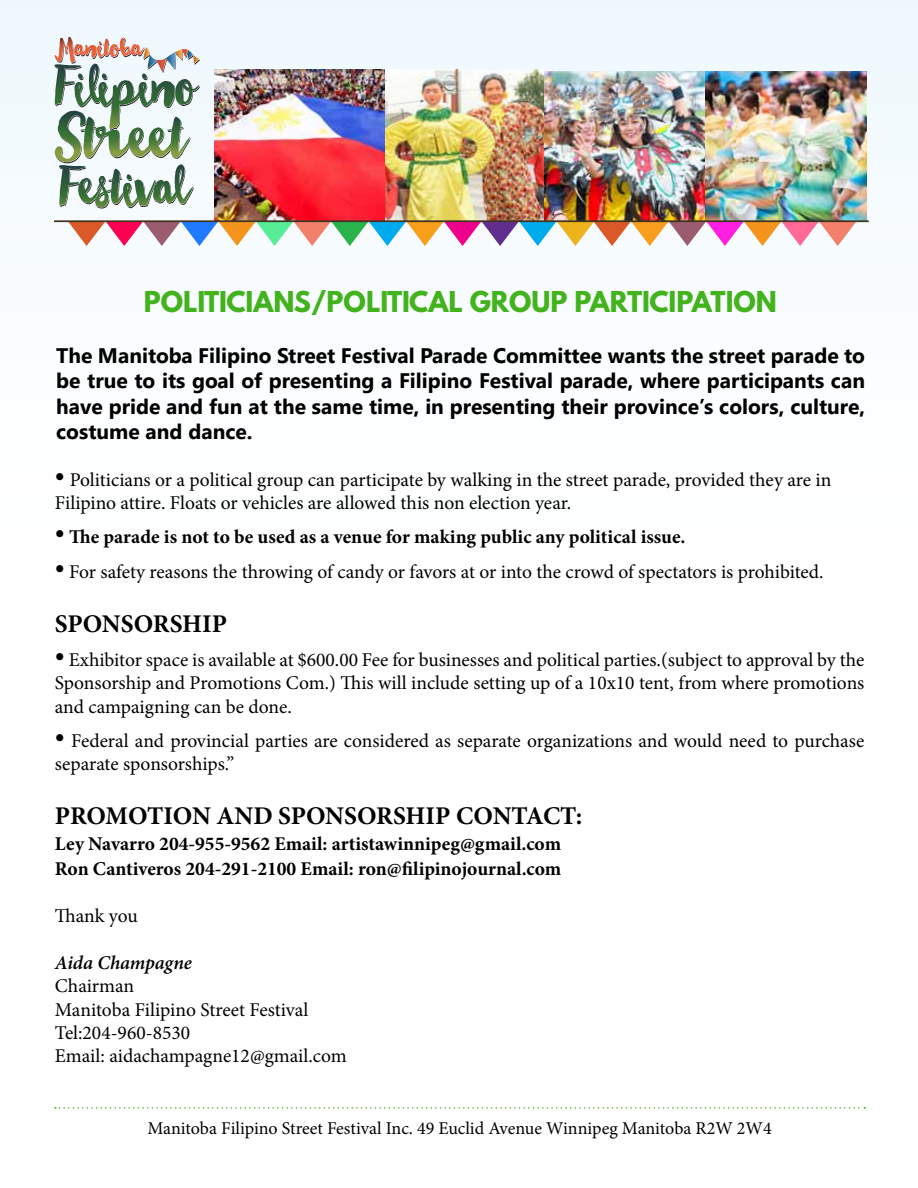
<style>
.page{position:relative;width:918px;height:1188px;background:#fff}
.page>*{position:absolute;margin:0;border:0;box-sizing:border-box;transform-origin:0 0}
.t1{font:700 25.5px "Minion Pro";letter-spacing:-.005em;color:#000}
.t2{font:700 25.5px "League Spartan";color:#42b31c}
.t3{font:700 21px/25.5px "Khmer UI";color:#000;text-align:justify}
.t4{font:19.5px/23.4px "Minion Pro";letter-spacing:-.005em;color:#000}
.t5{font:700 19.5px/25.5px "Minion Pro";color:#000}
.t6{font:italic 600 19.5px "Minion Pro";letter-spacing:-.005em;color:#000}
.t7{font:18px "Minion Pro";color:#000}
.s1{font-family:"Times New Roman";font-size:28.5px}
.s2{font-family:"Times New Roman";font-weight:400;font-size:28.5px}
</style>
<div class="page">
<div style="left:0;top:0;width:918px;height:1188px;background:linear-gradient(to right,#fdfeff,#fdfeff)"></div>
<svg style="left:54px;top:37px;width:146px;height:172px"></svg>
<img style="left:215px;top:70px;width:170px;height:150px">
<img style="left:704px;top:72px;width:163px;height:148px">
<img style="left:385px;top:70px;width:160px;height:150px">
<img style="left:545px;top:72px;width:159px;height:148px">
<svg style="left:68px;top:222px;width:789px;height:24px"></svg>
<hr style="left:54px;top:220px;width:815px;height:2px;background:#42341f">
<svg style="left:55px;top:1107px;width:810px;height:2px"></svg>
<h1 class="t2" style="left:144px;top:282px;width:635px">POLITICIANS/POLITICAL GROUP PARTICIPATION</h1>
<p class="t3" style="left:56px;top:343px;width:810px">The Manitoba Filipino Street Festival Parade Committee wants the street parade to be true to its goal of presenting a Filipino Festival parade, where participants can have pride and fun at the same time, in presenting their province’s colors, culture, costume and dance.</p>
<p class="t4" style="left:55px;top:468px;width:778px"><span class="s1">•</span> Politicians or a political group can participate by walking in the street parade, provided they are in<br>Filipino attire. Floats or vehicles are allowed this non election year.</p>
<p class="t5" style="left:55px;top:524px;width:632px"><span class="s2">•</span> The parade is not to be used as a venue for making public any political issue.</p>
<p class="t4" style="left:55px;top:560px;width:770px"><span class="s1">•</span> For safety reasons the throwing of candy or favors at or into the crowd of spectators is prohibited.</p>
<h1 class="t1" style="left:55px;top:606px;width:174px">SPONSORSHIP</h1>
<p class="t4" style="left:55px;top:648px;width:811px;text-align:justify"><span class="s1">•</span> Exhibitor space is available at $600.00 Fee for businesses and political parties.(subject to approval by the Sponsorship and Promotions Com.) This will include setting up of a 10x10 tent, from where promotions and campaigning can be done.</p>
<p class="t4" style="left:55px;top:729px;width:811px"><span class="s1">•</span> Federal and provincial parties are considered as separate organizations and would need to purchase separate sponsorships.”</p>
<h1 class="t1" style="left:55px;top:798px;width:529px">PROMOTION AND SPONSORSHIP CONTACT:</h1>
<p class="t5" style="left:55px;top:831px;width:508px">Ley Navarro 204-955-9562 Email: artistawinnipeg@gmail.com<br>Ron Cantiveros 204-291-2100 Email: ron@filipinojournal.com</p>
<p class="t4" style="left:55px;top:904px;width:84px">Thank you</p>
<p class="t6" style="left:55px;top:949px;width:139px">Aida Champagne</p>
<p class="t4" style="left:55px;top:974px;width:293px">Chairman<br>Manitoba Filipino Street Festival<br>Tel:204-960-8530<br>Email: aidachampagne12@gmail.com</p>
<p class="t7" style="left:148px;top:1116px;width:626px">Manitoba Filipino Street Festival Inc. 49 Euclid Avenue Winnipeg Manitoba R2W 2W4</p>
</div>
